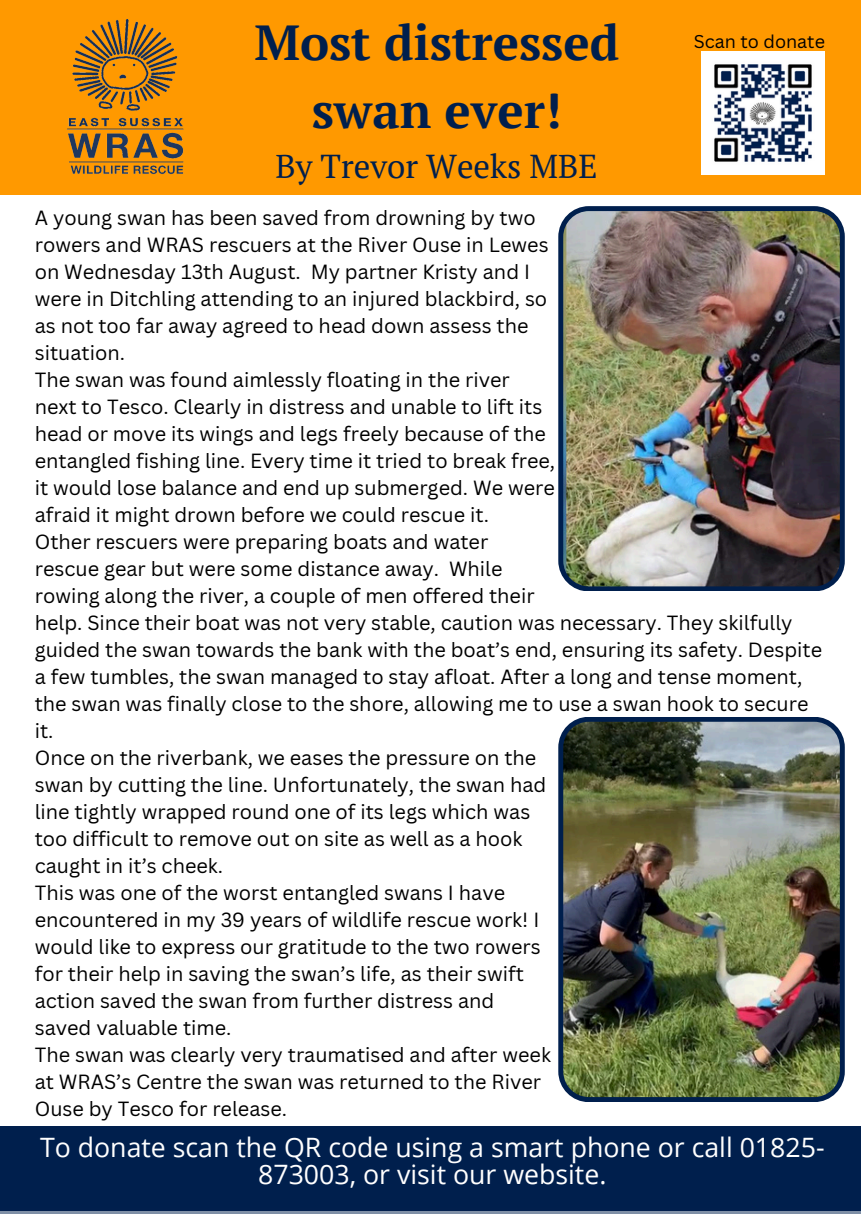
<style>
.page{position:relative;width:861px;height:1214px;background:#fff}
.page>*{position:absolute;margin:0;border:0;box-sizing:border-box;transform-origin:0 0}
.t1{font:700 49px/67.6px "PT Serif";color:#001f4d;text-align:center}
.t2{font:33px "PT Serif";color:#001f4d}
.t3{font:26.6px/27px "Open Sans";color:#fff;text-align:center}
.t4{font:20px/27px "Canva Sans";color:#000}
.t5{font:18px "Canva Sans";color:#000}
</style>
<div class="page">
<div style="left:0;top:1126px;width:861px;height:87px;background:#001f4d"></div>
<div style="left:0;top:0;width:861px;height:195px;background:#f90"></div>
<img style="left:67px;top:19px;width:117px;height:156px">
<img style="left:702px;top:52px;width:123px;height:123px">
<img style="left:558px;top:206px;width:287px;height:385px">
<img style="left:558px;top:717px;width:287px;height:384px">
<p class="t1" style="left:254px;top:8px;width:366px">Most distressed swan ever!</p>
<p class="t2" style="left:276px;top:143px;width:324px">By Trevor Weeks MBE</p>
<p class="t5" style="left:694px;top:28px;width:133px">Scan to donate</p>
<p class="t4" style="left:35px;top:204px;width:502px">A young swan has been saved from drowning by two</p>
<p class="t4" style="left:35px;top:231px;width:515px">rowers and WRAS rescuers at the River Ouse in Lewes</p>
<p class="t4" style="left:35px;top:258px;width:497px">on Wednesday 13th August. My partner Kristy and I</p>
<p class="t4" style="left:35px;top:285px;width:514px">were in Ditchling attending to an injured blackbird, so</p>
<p class="t4" style="left:35px;top:312px;width:495px">as not too far away agreed to head down assess the</p>
<p class="t4" style="left:35px;top:339px;width:92px">situation.</p>
<p class="t4" style="left:35px;top:366px;width:477px">The swan was found aimlessly floating in the river</p>
<p class="t4" style="left:35px;top:393px;width:509px">next to Tesco. Clearly in distress and unable to lift its</p>
<p class="t4" style="left:35px;top:420px;width:513px">head or move its wings and legs freely because of the</p>
<p class="t4" style="left:35px;top:447px;width:522px">entangled fishing line. Every time it tried to break free,</p>
<p class="t4" style="left:35px;top:474px;width:522px">it would lose balance and end up submerged. We were</p>
<p class="t4" style="left:35px;top:501px;width:456px">afraid it might drown before we could rescue it.</p>
<p class="t4" style="left:35px;top:528px;width:455px">Other rescuers were preparing boats and water</p>
<p class="t4" style="left:35px;top:555px;width:469px">rescue gear but were some distance away. While</p>
<p class="t4" style="left:35px;top:582px;width:501px">rowing along the river, a couple of men offered their</p>
<p class="t4" style="left:35px;top:609px;width:789px">help. Since their boat was not very stable, caution was necessary. They skilfully guided the swan towards the bank with the boat’s end, ensuring its safety. Despite a few tumbles, the swan managed to stay afloat. After a long and tense moment, the swan was finally close to the shore, allowing me to use a swan hook to secure it.</p>
<p class="t4" style="left:35px;top:744px;width:503px">Once on the riverbank, we eases the pressure on the</p>
<p class="t4" style="left:35px;top:771px;width:513px">swan by cutting the line. Unfortunately, the swan had</p>
<p class="t4" style="left:35px;top:798px;width:497px">line tightly wrapped round one of its legs which was</p>
<p class="t4" style="left:35px;top:825px;width:489px">too difficult to remove out on site as well as a hook</p>
<p class="t4" style="left:35px;top:852px;width:190px">caught in it’s cheek.</p>
<p class="t4" style="left:35px;top:879px;width:472px">This was one of the worst entangled swans I have</p>
<p class="t4" style="left:35px;top:906px;width:506px">encountered in my 39 years of wildlife rescue work! I</p>
<p class="t4" style="left:35px;top:933px;width:507px">would like to express our gratitude to the two rowers</p>
<p class="t4" style="left:35px;top:960px;width:491px">for their help in saving the swan’s life, as their swift</p>
<p class="t4" style="left:35px;top:987px;width:461px">action saved the swan from further distress and</p>
<p class="t4" style="left:35px;top:1014px;width:198px">saved valuable time.</p>
<p class="t4" style="left:35px;top:1041px;width:518px">The swan was clearly very traumatised and after week</p>
<p class="t4" style="left:35px;top:1068px;width:508px">at WRAS’s Centre the swan was returned to the River</p>
<p class="t4" style="left:35px;top:1095px;width:254px">Ouse by Tesco for release.</p>
<p class="t3" style="left:40px;top:1132px;width:786px">To donate scan the QR code using a smart phone or call 01825-<br>873003, or visit our website.</p>
</div>
